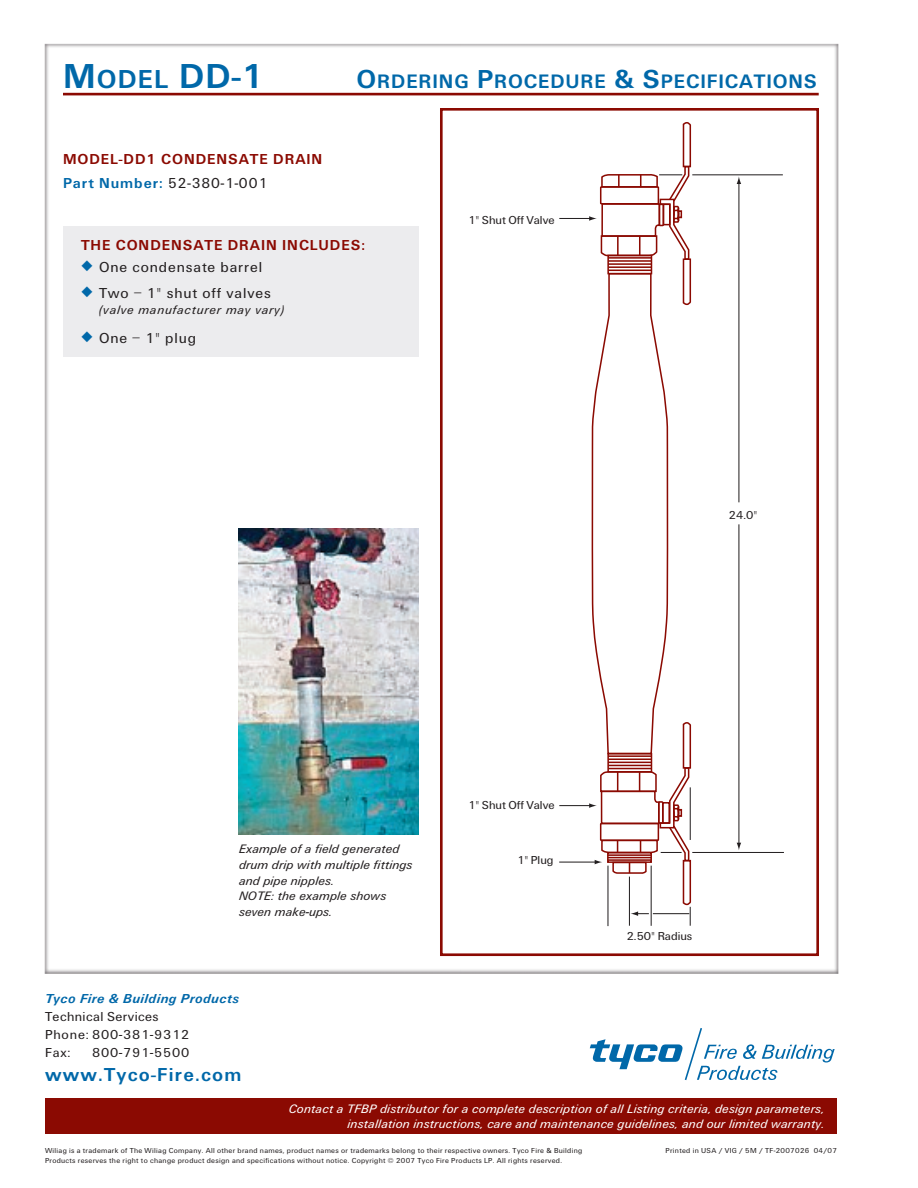
<style>
.page{position:relative;width:918px;height:1188px;background:#fff}
.page>*{position:absolute;margin:0;border:0;box-sizing:border-box;transform-origin:0 0}
.t1{font:700 36px "U65 Univers";color:#0068a9}
.t2{font:700 20.25px "U65 Univers";letter-spacing:.04em;color:#0068a9}
.t3{font:700 19.5px "U65 Univers";letter-spacing:.06em;color:#0068a9}
.t4{font:15px "U55 Univers";letter-spacing:.06em;color:#231f20}
.t5{font:700 15px "U65 Univers";letter-spacing:.06em;color:#8b0a02}
.t6{font:13.5px/18px "U55 Univers";letter-spacing:.03em;color:#231f20}
.t7{font:italic 700 13.5px "U66 Univers";letter-spacing:.03em;color:#0068a9}
.t8{font:13.5px "U55 Univers";letter-spacing:.06em;color:#231f20}
.t9{font:italic 12.75px/15px "U56 Univers";letter-spacing:.02em;color:#fff;text-align:right}
.t10{font:italic 12.75px/15.8px "U56 Univers";letter-spacing:.01em;color:#231f20}
.t11{font:italic 12.75px "U56 Univers";letter-spacing:.06em;color:#231f20}
.t12{font:12px "U55 Univers";color:#231f20}
.t13{font:7.5px/10.5px "U55 Univers";letter-spacing:.04em;color:#231f20}
.s1{font-size:27px}
.s2{font-family:"U65 Univers";font-weight:700;color:#0068a9}
.s3{color:#0068a9}
</style>
<div class="page">
<img style="left:44px;top:43px;width:795px;height:931px">
<div style="left:45px;top:1098px;width:792px;height:36px;background:#8b0a02"></div>
<svg style="left:590px;top:1028px;width:245px;height:52px"></svg>
<hr style="left:63px;top:93px;width:756px;height:2px;background:#8b0a02">
<div style="left:443px;top:111px;width:373px;height:842px;background:#fff"></div>
<hr style="left:692px;top:174px;width:91px;height:1px;background:#231f20">
<hr style="left:692px;top:852px;width:92px;height:1px;background:#231f20">
<hr style="left:559px;top:805px;width:32px;height:1px;background:#231f20">
<hr style="left:559px;top:218px;width:32px;height:1px;background:#231f20">
<hr style="left:738px;top:182px;width:1px;height:320px;background:#231f20">
<svg style="left:737px;top:176px;width:4px;height:8px"></svg>
<hr style="left:738px;top:524px;width:1px;height:320px;background:#231f20">
<svg style="left:737px;top:843px;width:4px;height:7px"></svg>
<hr style="left:559px;top:862px;width:37px;height:1px;background:#231f20">
<svg style="left:589px;top:122px;width:103px;height:804px"></svg>
<div style="left:440px;top:108px;width:379px;height:848px;border:3px solid #8b0a02"></div>
<img style="left:238px;top:529px;width:180px;height:305px">
<div style="left:63px;top:226px;width:355px;height:131px;background:#ececee"></div>
<h1 class="t1" style="left:63px;top:64px;width:203px">M<span class="s1">ODEL</span> DD-1</h1>
<h2 class="t2" style="left:357px;top:75px;width:462px"><span class="s1">O</span>RDERING <span class="s1">P</span>ROCEDURE <span class="s1">&amp; S</span>PECIFICATIONS</h2>
<h3 class="t5" style="left:63px;top:154px;width:261px">MODEL-DD1 CONDENSATE DRAIN</h3>
<h3 class="t4" style="left:63px;top:178px;width:206px"><span class="s2">Part Number:</span> 52-380-1-001</h3>
<h3 class="t5" style="left:81px;top:240px;width:286px">THE CONDENSATE DRAIN INCLUDES:</h3>
<h3 class="t4" style="left:81px;top:262px;width:183px"><span class="s3">◆</span> One condensate barrel</h3>
<h3 class="t4" style="left:81px;top:288px;width:191px"><span class="s3">◆</span> Two – 1" shut off valves</h3>
<h3 class="t11" style="left:99px;top:306px;width:187px">(valve manufacturer may vary)</h3>
<h3 class="t4" style="left:81px;top:333px;width:117px"><span class="s3">◆</span> One – 1" plug</h3>
<h3 class="t12" style="left:468px;top:216px;width:88px">1" Shut Off Valve</h3>
<h3 class="t12" style="left:729px;top:511px;width:30px">24.0"</h3>
<h3 class="t10" style="left:239px;top:842px;width:175px">Example of a field generated drum drip with multiple fittings and pipe nipples.<br>NOTE: the example shows seven make-ups.</h3>
<h3 class="t7" style="left:45px;top:994px;width:196px">Tyco Fire &amp; Building Products</h3>
<h3 class="t6" style="left:45px;top:1009px;width:146px">Technical Services<br>Phone: 800-381-9312<br>Fax:</h3>
<h3 class="t8" style="left:92px;top:1048px;width:98px">800-791-5500</h3>
<h3 class="t3" style="left:45px;top:1068px;width:198px">www.Tyco-Fire.com</h3>
<h3 class="t12" style="left:468px;top:801px;width:88px">1" Shut Off Valve</h3>
<h3 class="t12" style="left:517px;top:856px;width:38px">1" Plug</h3>
<h3 class="t12" style="left:627px;top:932px;width:67px">2.50" Radius</h3>
<h3 class="t9" style="left:289px;top:1102px;width:537px">Contact a TFBP distributor for a complete description of all Listing criteria, design parameters, installation instructions, care and maintenance guidelines, and our limited warranty.</h3>
<p class="t13" style="left:45px;top:1146px;width:539px">Wiliag is a trademark of The Wiliag Company. All other brand names, product names or trademarks belong to their respective owners. Tyco Fire &amp; Building<br>Products reserves the right to change product design and specifications without notice. Copyright © 2007 Tyco Fire Products LP. All rights reserved.</p>
<p class="t13" style="left:666px;top:1146px;width:173px">Printed in USA / VIG / 5M / TF-2007026 04/07</p>
</div>
